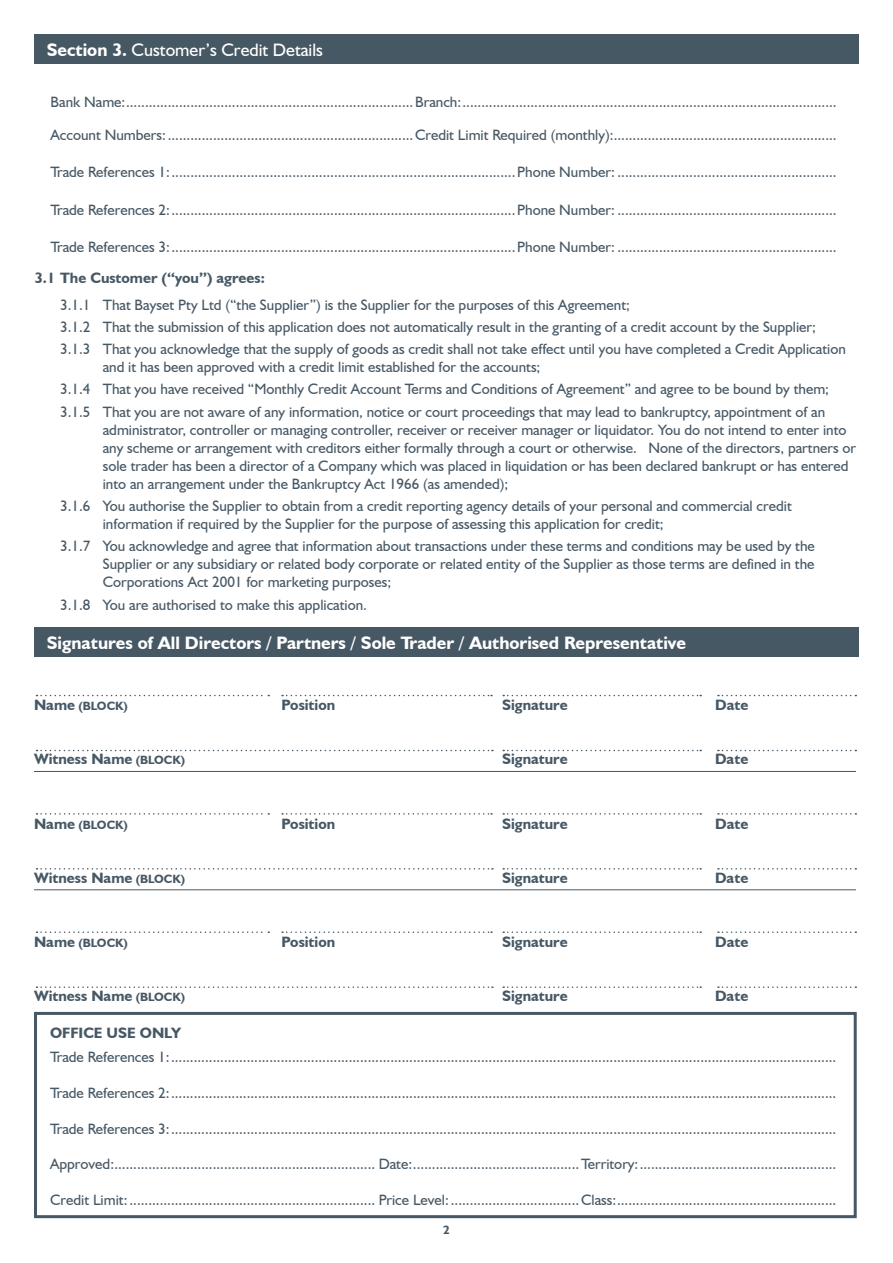
<style>
.page{position:relative;width:893px;height:1263px;background:#fff}
.page>*{position:absolute;margin:0;border:0;box-sizing:border-box;transform-origin:0 0}
.t1{font:700 18px "Humanist 521 BT";color:#fff}
.t2{font:18px "Humanist 521 BT";color:#fff}
.t3{font:15px/18px "Humanist 521 BT";color:#475865}
.t4{font:700 15px "Humanist 521 BT";color:#475865}
.t5{font:700 12px "Humanist 521 BT";color:#475865}
.s1{font-weight:700}
.s2{font-size:15px}
.s3{font-size:12px}
</style>
<div class="page">
<div style="left:34px;top:34px;width:825px;height:30px;background:#475865"></div>
<div style="left:34px;top:627px;width:825px;height:30px;background:#475865"></div>
<div style="left:34px;top:1012px;width:823px;height:206px;border:3px solid #475865"></div>
<svg style="left:37px;top:695px;width:232px;height:1px"></svg>
<svg style="left:282px;top:695px;width:210px;height:1px"></svg>
<svg style="left:503px;top:695px;width:198px;height:1px"></svg>
<svg style="left:718px;top:695px;width:138px;height:1px"></svg>
<svg style="left:37px;top:750px;width:456px;height:1px"></svg>
<svg style="left:503px;top:750px;width:198px;height:1px"></svg>
<svg style="left:718px;top:750px;width:138px;height:1px"></svg>
<hr style="left:34px;top:771px;width:822px;height:1px;background:#475865">
<svg style="left:37px;top:813px;width:232px;height:2px"></svg>
<svg style="left:282px;top:813px;width:210px;height:2px"></svg>
<svg style="left:503px;top:813px;width:198px;height:2px"></svg>
<svg style="left:718px;top:813px;width:138px;height:2px"></svg>
<svg style="left:37px;top:868px;width:456px;height:1px"></svg>
<svg style="left:503px;top:868px;width:198px;height:1px"></svg>
<svg style="left:718px;top:868px;width:138px;height:1px"></svg>
<hr style="left:34px;top:889px;width:822px;height:1px;background:#475865">
<svg style="left:37px;top:931px;width:232px;height:2px"></svg>
<svg style="left:282px;top:931px;width:210px;height:2px"></svg>
<svg style="left:503px;top:931px;width:198px;height:2px"></svg>
<svg style="left:718px;top:931px;width:138px;height:2px"></svg>
<svg style="left:37px;top:986px;width:456px;height:2px"></svg>
<svg style="left:503px;top:986px;width:198px;height:2px"></svg>
<svg style="left:718px;top:986px;width:138px;height:2px"></svg>
<p class="t2" style="left:47px;top:39px;width:278px"><span class="s1">Section 3.</span> Customer’s Credit Details</p>
<p class="t3" style="left:51px;top:93px;width:788px">Bank Name:............................................................................Branch:...................................................................................................</p>
<p class="t3" style="left:51px;top:126px;width:788px">Account Numbers:.................................................................Credit Limit Required (monthly):...........................................................</p>
<p class="t3" style="left:51px;top:163px;width:788px">Trade References 1:...........................................................................................Phone Number: ..........................................................</p>
<p class="t3" style="left:51px;top:200px;width:788px">Trade References 2:...........................................................................................Phone Number: ..........................................................</p>
<p class="t3" style="left:51px;top:237px;width:788px">Trade References 3:...........................................................................................Phone Number: ..........................................................</p>
<p class="t4" style="left:35px;top:269px;width:231px">3.1 The Customer (“you”) agrees:</p>
<p class="t3" style="left:60px;top:295px;width:571px">3.1.1 That Bayset Pty Ltd (“the Supplier”) is the Supplier for the purposes of this Agreement;</p>
<p class="t3" style="left:60px;top:318px;width:757px">3.1.2 That the submission of this application does not automatically result in the granting of a credit account by the Supplier;</p>
<p class="t3" style="left:103px;top:340px;width:744px;text-indent:-43px">3.1.3 That you acknowledge that the supply of goods as credit shall not take effect until you have completed a Credit Application and it has been approved with a credit limit established for the accounts;</p>
<p class="t3" style="left:60px;top:380px;width:770px">3.1.4 That you have received “Monthly Credit Account Terms and Conditions of Agreement” and agree to be bound by them;</p>
<p class="t3" style="left:103px;top:402px;width:755px;text-indent:-43px">3.1.5 That you are not aware of any information, notice or court proceedings that may lead to bankruptcy, appointment of an administrator, controller or managing controller, receiver or receiver manager or liquidator. You do not intend to enter into any scheme or arrangement with creditors either formally through a court or otherwise. None of the directors, partners or sole trader has been a director of a Company which was placed in liquidation or has been declared bankrupt or has entered into an arrangement under the Bankruptcy Act 1966 (as amended);</p>
<p class="t3" style="left:103px;top:497px;width:691px;text-indent:-43px">3.1.6 You authorise the Supplier to obtain from a credit reporting agency details of your personal and commercial credit information if required by the Supplier for the purpose of assessing this application for credit;</p>
<p class="t3" style="left:103px;top:537px;width:714px;text-align:justify;text-indent:-43px">3.1.7 You acknowledge and agree that information about transactions under these terms and conditions may be used by the Supplier or any subsidiary or related body corporate or related entity of the Supplier as those terms are defined in the Corporations Act 2001 for marketing purposes;</p>
<p class="t3" style="left:60px;top:595px;width:308px">3.1.8 You are authorised to make this application.</p>
<p class="t1" style="left:47px;top:632px;width:641px">Signatures of All Directors / Partners / Sole Trader / Authorised Representative</p>
<p class="t5" style="left:34px;top:699px;width:95px"><span class="s2">Name</span> (BLOCK)</p>
<p class="t4" style="left:282px;top:696px;width:55px">Position</p>
<p class="t4" style="left:502px;top:696px;width:67px">Signature</p>
<p class="t4" style="left:715px;top:696px;width:35px">Date</p>
<p class="t4" style="left:34px;top:750px;width:153px">Witness Name <span class="s3">(BLOCK)</span></p>
<p class="t4" style="left:502px;top:750px;width:67px">Signature</p>
<p class="t4" style="left:715px;top:750px;width:35px">Date</p>
<p class="t5" style="left:34px;top:817px;width:95px"><span class="s2">Name</span> (BLOCK)</p>
<p class="t4" style="left:282px;top:814px;width:55px">Position</p>
<p class="t4" style="left:502px;top:814px;width:67px">Signature</p>
<p class="t4" style="left:715px;top:814px;width:35px">Date</p>
<p class="t4" style="left:34px;top:868px;width:153px">Witness Name <span class="s3">(BLOCK)</span></p>
<p class="t4" style="left:502px;top:868px;width:67px">Signature</p>
<p class="t4" style="left:715px;top:868px;width:35px">Date</p>
<p class="t5" style="left:34px;top:935px;width:95px"><span class="s2">Name</span> (BLOCK)</p>
<p class="t4" style="left:282px;top:933px;width:55px">Position</p>
<p class="t4" style="left:502px;top:933px;width:67px">Signature</p>
<p class="t4" style="left:715px;top:933px;width:35px">Date</p>
<p class="t4" style="left:34px;top:987px;width:153px">Witness Name <span class="s3">(BLOCK)</span></p>
<p class="t4" style="left:502px;top:987px;width:67px">Signature</p>
<p class="t4" style="left:715px;top:987px;width:35px">Date</p>
<p class="t4" style="left:50px;top:1024px;width:133px">OFFICE USE ONLY</p>
<p class="t3" style="left:50px;top:1048px;width:788px">Trade References 1:................................................................................................................................................................................</p>
<p class="t3" style="left:50px;top:1083px;width:788px">Trade References 2:................................................................................................................................................................................</p>
<p class="t3" style="left:50px;top:1119px;width:788px">Trade References 3:................................................................................................................................................................................</p>
<p class="t3" style="left:50px;top:1155px;width:788px">Approved:..................................................................... Date:............................................Territory:....................................................</p>
<p class="t3" style="left:50px;top:1191px;width:788px">Credit Limit: ................................................................. Price Level: ..................................Class:..........................................................</p>
<p class="t5" style="left:443px;top:1222px;width:8px">2</p>
</div>
